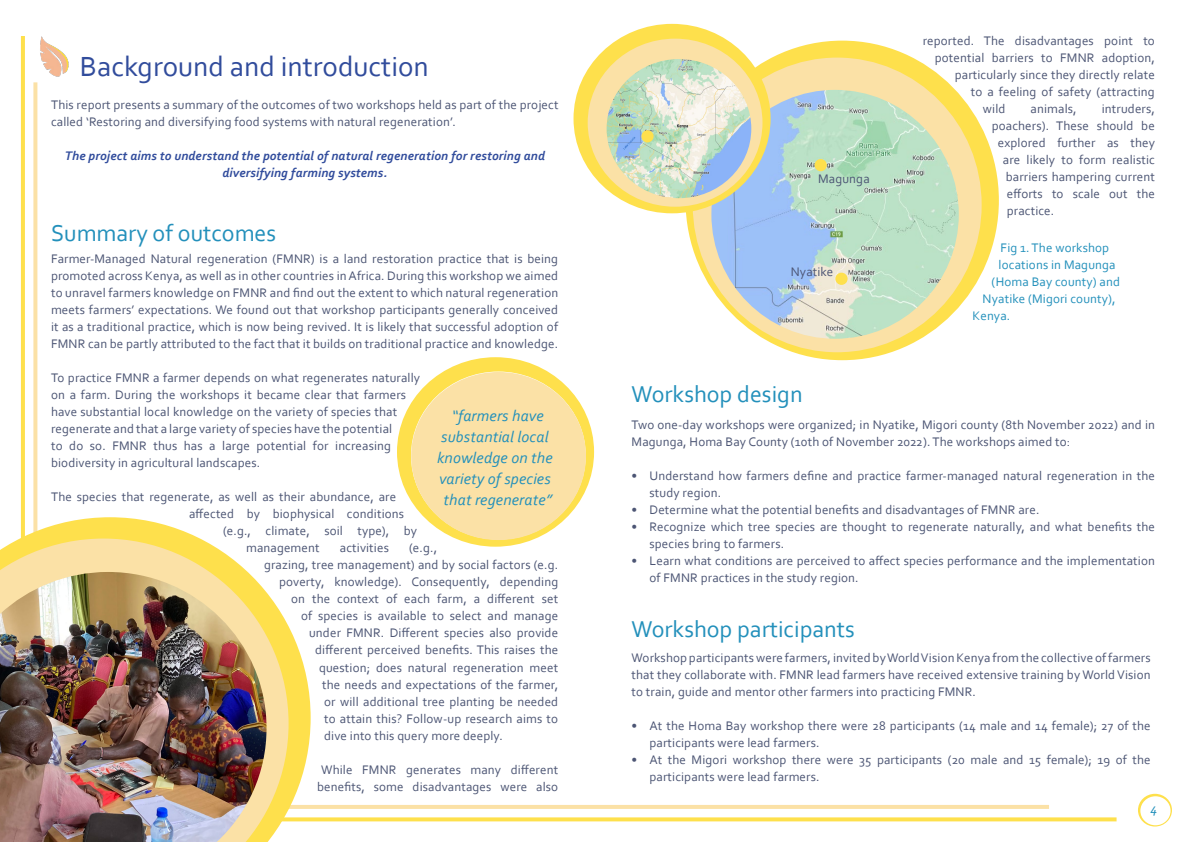
<style>
.page{position:relative;width:1191px;height:842px;background:#fff}
.page>*{position:absolute;margin:0;border:0;box-sizing:border-box;transform-origin:0 0}
.t1{font:29px "Corbel";color:#314c9c}
.t2{font:24px "Corbel";color:#2390bb}
.t3{font:italic 16px/21px "Corbel";letter-spacing:.01em;color:#2390bb;text-align:center}
.t4{font:italic 14px "Corbel";color:#2390bb}
.t5{font:13px/17px "Corbel";letter-spacing:.01em;color:#4c5574}
.t6{font:italic 700 13px/17px "Corbel";letter-spacing:.01em;color:#314c9c;text-align:center}
.t7{font:13px "Corbel";letter-spacing:.01em;color:#2390bb}
</style>
<div class="page">
<hr style="left:21px;top:36px;width:4px;height:576px;background:#fee04c">
<svg style="left:33px;top:82px;width:4px;height:435px;background:#fbe4af"></svg>
<svg style="left:311px;top:817px;width:805px;height:4px;background:#fee35e"></svg>
<hr style="left:139px;top:805px;width:910px;height:4px;background:#fbe1a6">
<svg style="left:20px;top:517px;width:291px;height:305px"></svg>
<svg style="left:0;top:538px;width:288px;height:304px;fill:#fee1a6"></svg>
<img style="left:0;top:572px;width:266px;height:270px">
<svg style="left:1138px;top:794px;width:34px;height:32px"></svg>
<img style="left:40px;top:36px;width:28px;height:40px">
<svg style="left:685px;top:41px;width:314px;height:319px"></svg>
<div style="left:692px;top:58px;width:289px;height:294px;background:#fbe1a6;border-radius:50%"></div>
<img style="left:711px;top:90px;width:247px;height:249px">
<div style="left:835px;top:273px;width:12px;height:12px;background:#fee04c;border-radius:50%"></div>
<div style="left:814px;top:159px;width:13px;height:12px;background:#fee04c;border-radius:50%"></div>
<div style="left:573px;top:24px;width:197px;height:189px;background:#fee04c;border-radius:50%"></div>
<div style="left:587px;top:39px;width:175px;height:168px;background:#fbe1a6;border-radius:50%"></div>
<img style="left:606px;top:59px;width:145px;height:139px">
<div style="left:641px;top:130px;width:12px;height:12px;background:#fee04c;border-radius:50%"></div>
<svg style="left:397px;top:357px;width:197px;height:190px"></svg>
<div style="left:411px;top:372px;width:175px;height:168px;background:#fbe1a6;border-radius:50%"></div>
<h1 class="t1" style="left:80px;top:49px;width:350px">Background and introduction</h1>
<p class="t5" style="left:51px;top:96px;width:509px">This report presents a summary of the outcomes of two workshops held as part of the project called ‘Restoring and diversifying food systems with natural regeneration’.</p>
<p class="t6" style="left:65px;top:147px;width:482px">The project aims to understand the potential of natural regeneration for restoring and diversifying farming systems.</p>
<h2 class="t2" style="left:51px;top:218px;width:227px">Summary of outcomes</h2>
<p class="t5" style="left:51px;top:250px;width:509px;text-align:justify">Farmer-Managed Natural regeneration (FMNR) is a land restoration practice that is being promoted across Kenya, as well as in other countries in Africa. During this workshop we aimed to unravel farmers knowledge on FMNR and find out the extent to which natural regeneration meets farmers’ expectations. We found out that workshop participants generally conceived it as a traditional practice, which is now being revived. It is likely that successful adoption of FMNR can be partly attributed to the fact that it builds on traditional practice and knowledge.</p>
<p class="t5" style="left:51px;top:369px;width:370px">To practice FMNR a farmer depends on what regenerates naturally on a farm. During the workshops it became clear that farmers have substantial local knowledge on the variety of species that regenerate and that a large variety of species have the potential<br>to do so. FMNR thus has a large potential for increasing biodiversity in agricultural landscapes.</p>
<p class="t5" style="left:51px;top:488px;width:347px">The species that regenerate, as well as their abundance, are</p>
<p class="t5" style="left:189px;top:505px;width:216px">affected by biophysical conditions</p>
<p class="t5" style="left:223px;top:522px;width:196px">(e.g., climate, soil type), by</p>
<p class="t5" style="left:246px;top:539px;width:75px">management</p>
<p class="t5" style="left:340px;top:539px;width:51px">activities</p>
<p class="t5" style="left:409px;top:539px;width:29px">(e.g.,</p>
<p class="t5" style="left:264px;top:556px;width:296px">grazing, tree management) and by social factors (e.g.</p>
<p class="t5" style="left:279px;top:573px;width:281px">poverty, knowledge). Consequently, depending</p>
<p class="t5" style="left:291px;top:590px;width:268px">on the context of each farm, a different set</p>
<p class="t5" style="left:301px;top:607px;width:259px">of species is available to select and manage</p>
<p class="t5" style="left:309px;top:624px;width:251px">under FMNR. Different species also provide</p>
<p class="t5" style="left:315px;top:641px;width:245px">different perceived benefits. This raises the</p>
<p class="t5" style="left:319px;top:658px;width:241px">question; does natural regeneration meet</p>
<p class="t5" style="left:322px;top:675px;width:238px">the needs and expectations of the farmer,</p>
<p class="t5" style="left:324px;top:692px;width:236px">or will additional tree planting be needed</p>
<p class="t5" style="left:324px;top:709px;width:235px">to attain this? Follow-up research aims to</p>
<p class="t5" style="left:324px;top:726px;width:180px">dive into this query more deeply.</p>
<p class="t5" style="left:317px;top:760px;width:243px;text-align:center">While FMNR generates many different benefits, some disadvantages were also</p>
<p class="t3" style="left:437px;top:404px;width:117px">“farmers have substantial local knowledge on the variety of species that regenerate”</p>
<p class="t5" style="left:818px;top:170px;width:53px">Magunga</p>
<p class="t5" style="left:791px;top:263px;width:44px">Nyatike</p>
<p class="t5" style="left:922px;top:32px;width:234px">reported. The disadvantages point to</p>
<p class="t5" style="left:934px;top:49px;width:221px">potential barriers to FMNR adoption,</p>
<p class="t5" style="left:954px;top:66px;width:202px">particularly since they directly relate</p>
<p class="t5" style="left:970px;top:83px;width:185px">to a feeling of safety (attracting</p>
<p class="t5" style="left:982px;top:100px;width:24px">wild</p>
<p class="t5" style="left:1030px;top:100px;width:47px">animals,</p>
<p class="t5" style="left:1101px;top:100px;width:55px">intruders,</p>
<p class="t5" style="left:991px;top:117px;width:165px">poachers). These should be</p>
<p class="t5" style="left:997px;top:134px;width:159px">explored further as they</p>
<p class="t5" style="left:1002px;top:151px;width:153px">are likely to form realistic</p>
<p class="t5" style="left:1005px;top:168px;width:151px">barriers hampering current</p>
<p class="t5" style="left:1006px;top:185px;width:149px">efforts to scale out the</p>
<p class="t5" style="left:1006px;top:202px;width:49px">practice.</p>
<p class="t7" style="left:1000px;top:240px;width:110px">Fig 1. The workshop</p>
<p class="t7" style="left:998px;top:257px;width:118px">locations in Magunga</p>
<p class="t7" style="left:991px;top:274px;width:130px">(Homa Bay county) and</p>
<p class="t7" style="left:982px;top:291px;width:134px">Nyatike (Migori county),</p>
<p class="t7" style="left:972px;top:308px;width:39px">Kenya.</p>
<h2 class="t2" style="left:631px;top:379px;width:173px">Workshop design</h2>
<p class="t5" style="left:631px;top:416px;width:525px">Two one-day workshops were organized; in Nyatike, Migori county (8th November 2022) and in<br>Magunga, Homa Bay County (10th of November 2022). The workshops aimed to:</p>
<p class="t5" style="left:649px;top:467px;width:507px;text-indent:-18px">• Understand how farmers define and practice farmer-managed natural regeneration in the study region.</p>
<p class="t5" style="left:631px;top:501px;width:409px">• Determine what the potential benefits and disadvantages of FMNR are.</p>
<p class="t5" style="left:649px;top:518px;width:507px;text-indent:-18px">• Recognize which tree species are thought to regenerate naturally, and what benefits the species bring to farmers.</p>
<p class="t5" style="left:649px;top:552px;width:507px;text-indent:-18px">• Learn what conditions are perceived to affect species performance and the implementation of FMNR practices in the study region.</p>
<h2 class="t2" style="left:631px;top:614px;width:225px">Workshop participants</h2>
<p class="t5" style="left:631px;top:649px;width:521px;text-align:justify">Workshop participants were farmers, invited by World Vision Kenya from the collective of farmers that they collaborate with. FMNR lead farmers have received extensive training by World Vision to train, guide and mentor other farmers into practicing FMNR.</p>
<p class="t5" style="left:649px;top:717px;width:502px;text-indent:-18px">• At the Homa Bay workshop there were 28 participants (14 male and 14 female); 27 of the participants were lead farmers.</p>
<p class="t5" style="left:649px;top:751px;width:502px;text-indent:-18px">• At the Migori workshop there were 35 participants (20 male and 15 female); 19 of the participants were lead farmers.</p>
<p class="t4" style="left:1150px;top:800px;width:9px">4</p>
</div>
